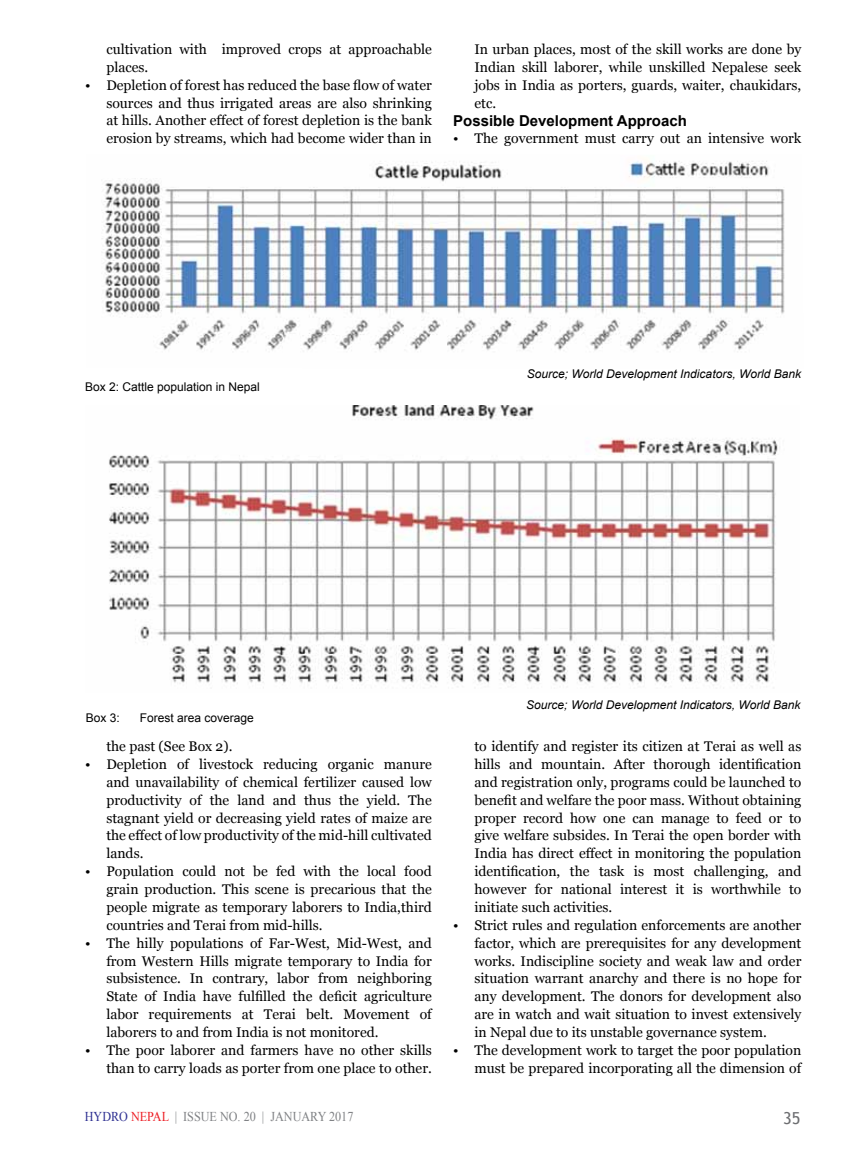
<style>
.page{position:relative;width:851px;height:1149px;background:#fff}
.page>*{position:absolute;margin:0;border:0;box-sizing:border-box;transform-origin:0 0}
.t1{font:16.5px "Trebuchet MS";color:#6d6e71}
.t2{font:700 15px "Arial";color:#000}
.t3{font:13.95px/17.9px "Georgia";color:#000;text-align:justify}
.t4{font:13.5px "Times New Roman";color:#808285;scale:.9 1}
.t5{font:italic 12px "Arial";color:#000}
.t6{font:12px "Arial";color:#000}
.s1{color:#2e3092}
.s2{color:#ed1d24}
</style>
<div class="page">
<img style="left:101px;top:161px;width:684px;height:191px">
<img style="left:109px;top:405px;width:671px;height:283px">
<p class="t3" style="left:106px;top:41px;width:327px">cultivation with improved crops at approachable places.</p>
<p class="t3" style="left:106px;top:76px;width:327px;text-indent:-21px">• Depletion of forest has reduced the base flow of water sources and thus irrigated areas are also shrinking at hills. Another effect of forest depletion is the bank erosion by streams, which had become wider than in</p>
<p class="t3" style="left:474px;top:41px;width:328px">In urban places, most of the skill works are done by Indian skill laborer, while unskilled Nepalese seek jobs in India as porters, guards, waiter, chaukidars, etc.</p>
<p class="t2" style="left:453px;top:110px;width:235px">Possible Development Approach</p>
<p class="t3" style="left:453px;top:130px;width:349px">• The government must carry out an intensive work</p>
<p class="t6" style="left:85px;top:379px;width:176px">Box 2: Cattle population in Nepal</p>
<p class="t5" style="left:526px;top:366px;width:276px">Source; World Development Indicators, World Bank</p>
<p class="t6" style="left:86px;top:709px;width:36px">Box 3:</p>
<p class="t6" style="left:140px;top:709px;width:116px">Forest area coverage</p>
<p class="t3" style="left:106px;top:737px;width:127px">the past (See Box 2).</p>
<p class="t3" style="left:106px;top:755px;width:327px;text-indent:-21px">• Depletion of livestock reducing organic manure and unavailability of chemical fertilizer caused low productivity of the land and thus the yield. The stagnant yield or decreasing yield rates of maize are the effect of low productivity of the mid-hill cultivated lands.</p>
<p class="t3" style="left:106px;top:862px;width:327px;text-indent:-21px">• Population could not be fed with the local food grain production. This scene is precarious that the people migrate as temporary laborers to India,third countries and Terai from mid-hills.</p>
<p class="t3" style="left:106px;top:933px;width:327px;text-indent:-21px">• The hilly populations of Far-West, Mid-West, and from Western Hills migrate temporary to India for subsistence. In contrary, labor from neighboring State of India have fulfilled the deficit agriculture labor requirements at Terai belt. Movement of laborers to and from India is not monitored.</p>
<p class="t3" style="left:85px;top:1041px;width:348px;text-align:right">• The poor laborer and farmers have no other skills than to carry loads as porter from one place to other.</p>
<p class="t5" style="left:526px;top:696px;width:276px">Source; World Development Indicators, World Bank</p>
<p class="t3" style="left:474px;top:737px;width:328px">to identify and register its citizen at Terai as well as hills and mountain. After thorough identification and registration only, programs could be launched to benefit and welfare the poor mass. Without obtaining proper record how one can manage to feed or to give welfare subsides. In Terai the open border with India has direct effect in monitoring the population identification, the task is most challenging, and however for national interest it is worthwhile to initiate such activities.</p>
<p class="t3" style="left:474px;top:916px;width:328px;text-indent:-21px">• Strict rules and regulation enforcements are another factor, which are prerequisites for any development works. Indiscipline society and weak law and order situation warrant anarchy and there is no hope for any development. The donors for development also are in watch and wait situation to invest extensively in Nepal due to its unstable governance system.</p>
<p class="t3" style="left:453px;top:1041px;width:349px;text-align:right">• The development work to target the poor population must be prepared incorporating all the dimension of</p>
<p class="t4" style="left:85px;top:1107px;width:300px"><span class="s1">HYDRO</span> <span class="s2">NEPAL</span> | ISSUE NO. 20 | JANUARY 2017</p>
<p class="t1" style="left:783px;top:1107px;width:19px">35</p>
</div>
